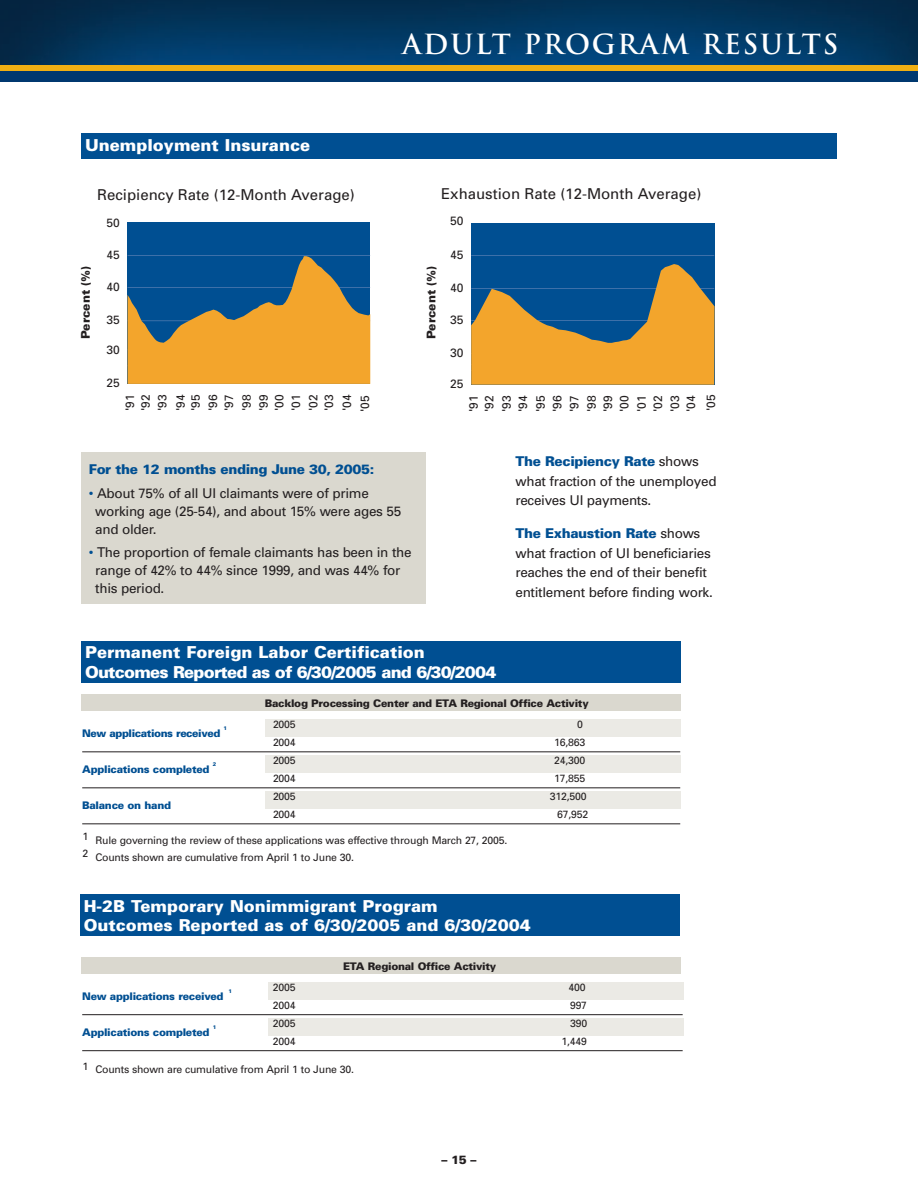
<style>
.page{position:relative;width:918px;height:1188px;background:#fff}
.page>*{position:absolute;margin:0;border:0;box-sizing:border-box;transform-origin:0 0}
.t1{font:700 27px "Trajan";letter-spacing:.065em;color:#fff}
.t2{font:900 16.5px/19.8px "Univers";color:#fff}
.t3{font:15px "Univers";color:#231f20}
.t4{font:13.5px/19.5px "Univers";letter-spacing:-.02em;color:#231f20}
.t5{font:900 13.5px "Univers";letter-spacing:-.025em;color:#004f92}
.t6{font:12.15px/16.4px "Univers";color:#231f20}
.t7{font:12px "Univers";color:#231f20}
.t8{font:900 12px "Univers";color:#231f20}
.t9{font:10.5px/17.4px "Univers";letter-spacing:-.02em;color:#231f20}
.t10{font:900 10.5px "Univers";letter-spacing:-.025em;color:#004f92}
.t11{font:900 10.5px "Univers";letter-spacing:-.025em;color:#231f20}
.t12{font:900 5.25px "Univers";color:#004f92}
.s1{color:#004f92}
.s2{font-weight:900;color:#004f92}
</style>
<div class="page">
<div style="left:471px;top:223px;width:243px;height:162px;background:#004f92"></div>
<hr style="left:471px;top:255px;width:243px;height:1px;background:#758fbe">
<div style="left:128px;top:222px;width:242px;height:162px;background:#004f92"></div>
<hr style="left:128px;top:255px;width:242px;height:1px;background:#758fbe">
<svg style="left:128px;top:256px;width:242px;height:128px"></svg>
<svg style="left:471px;top:264px;width:244px;height:121px"></svg>
<img style="left:0;top:0;width:918px;height:65px">
<div style="left:266px;top:719px;width:415px;height:17px;background:#ebeae5"></div>
<div style="left:266px;top:755px;width:415px;height:17px;background:#ebeae5"></div>
<div style="left:266px;top:791px;width:415px;height:17px;background:#ebeae5"></div>
<div style="left:269px;top:983px;width:415px;height:17px;background:#ebeae5"></div>
<div style="left:269px;top:1019px;width:415px;height:17px;background:#ebeae5"></div>
<div style="left:81px;top:694px;width:600px;height:17px;background:#dad8cf"></div>
<div style="left:81px;top:641px;width:600px;height:42px;background:#004f92"></div>
<hr style="left:82px;top:751px;width:598px;height:1px;background:#231f20">
<hr style="left:82px;top:787px;width:598px;height:1px;background:#231f20">
<hr style="left:82px;top:823px;width:598px;height:1px;background:#231f20">
<div style="left:80px;top:894px;width:599px;height:42px;background:#004f92"></div>
<div style="left:81px;top:957px;width:600px;height:16px;background:#dad8cf"></div>
<hr style="left:82px;top:1014px;width:601px;height:1px;background:#231f20">
<hr style="left:82px;top:1050px;width:601px;height:1px;background:#231f20">
<div style="left:81px;top:134px;width:756px;height:25px;background:#004f92"></div>
<div style="left:81px;top:453px;width:344px;height:151px;background:#dad8cf"></div>
<div style="left:0;top:69px;width:918px;height:13px;background:#00386f"></div>
<div style="left:0;top:65px;width:918px;height:5px;background:#f0af13"></div>
<h1 class="t1" style="left:403px;top:29px;width:437px">ADULT PROGRAM RESULTS</h1>
<p class="t2" style="left:85px;top:137px;width:227px">Unemployment Insurance</p>
<p class="t3" style="left:97px;top:189px;width:259px">Recipiency Rate (12-Month Average)</p>
<p class="t3" style="left:441px;top:188px;width:262px">Exhaustion Rate (12-Month Average)</p>
<p class="t7" style="left:107px;top:218px;width:15px">50</p>
<p class="t6" style="left:450px;top:213px;width:15px">50</p>
<p class="t7" style="left:107px;top:251px;width:15px">45</p>
<p class="t6" style="left:450px;top:248px;width:15px">45</p>
<p class="t8" style="left:81px;top:295px;width:31px;rotate:-90deg">t (%)</p>
<p class="t8" style="left:81px;top:339px;width:10px;rotate:-90deg">P</p>
<p class="t7" style="left:107px;top:282px;width:15px">40</p>
<p class="t7" style="left:107px;top:315px;width:15px">35</p>
<p class="t7" style="left:107px;top:345px;width:15px">30</p>
<p class="t7" style="left:107px;top:378px;width:15px">25</p>
<p class="t8" style="left:427px;top:295px;width:31px;rotate:-90deg">t (%)</p>
<p class="t8" style="left:427px;top:339px;width:10px;rotate:-90deg">P</p>
<p class="t6" style="left:450px;top:281px;width:15px">40</p>
<p class="t6" style="left:450px;top:312px;width:15px">35</p>
<p class="t6" style="left:450px;top:346px;width:15px">30</p>
<p class="t6" style="left:450px;top:376px;width:15px">25</p>
<p class="t7" style="left:176px;top:408px;width:15px;rotate:-90deg">94</p>
<p class="t7" style="left:309px;top:408px;width:15px;rotate:-90deg">02</p>
<p class="t7" style="left:343px;top:408px;width:15px;rotate:-90deg">04</p>
<p class="t7" style="left:209px;top:408px;width:15px;rotate:-90deg">96</p>
<p class="t7" style="left:259px;top:408px;width:15px;rotate:-90deg">99</p>
<p class="t7" style="left:242px;top:408px;width:15px;rotate:-90deg">98</p>
<p class="t7" style="left:292px;top:408px;width:15px;rotate:-90deg">01</p>
<p class="t7" style="left:126px;top:408px;width:15px;rotate:-90deg">91</p>
<p class="t7" style="left:158px;top:408px;width:15px;rotate:-90deg">93</p>
<p class="t7" style="left:191px;top:408px;width:15px;rotate:-90deg">95</p>
<p class="t7" style="left:275px;top:408px;width:15px;rotate:-90deg">00</p>
<p class="t7" style="left:325px;top:408px;width:15px;rotate:-90deg">03</p>
<p class="t7" style="left:141px;top:408px;width:15px;rotate:-90deg">92</p>
<p class="t7" style="left:224px;top:408px;width:15px;rotate:-90deg">97</p>
<p class="t7" style="left:361px;top:409px;width:15px;rotate:-90deg">05</p>
<p class="t7" style="left:706px;top:408px;width:15px;rotate:-90deg">05</p>
<p class="t6" style="left:516px;top:409px;width:15px;rotate:-90deg">94</p>
<p class="t6" style="left:567px;top:409px;width:15px;rotate:-90deg">97</p>
<p class="t6" style="left:584px;top:409px;width:15px;rotate:-90deg">98</p>
<p class="t6" style="left:635px;top:409px;width:15px;rotate:-90deg">01<br>02</p>
<p class="t6" style="left:684px;top:409px;width:15px;rotate:-90deg">04</p>
<p class="t6" style="left:550px;top:409px;width:15px;rotate:-90deg">96</p>
<p class="t6" style="left:601px;top:409px;width:15px;rotate:-90deg">99<br>00</p>
<p class="t6" style="left:482px;top:409px;width:15px;rotate:-90deg">92</p>
<p class="t6" style="left:534px;top:409px;width:15px;rotate:-90deg">95</p>
<p class="t6" style="left:467px;top:409px;width:15px;rotate:-90deg">91</p>
<p class="t6" style="left:499px;top:409px;width:15px;rotate:-90deg">93</p>
<p class="t6" style="left:668px;top:409px;width:15px;rotate:-90deg">03</p>
<p class="t5" style="left:89px;top:465px;width:287px">For the 12 months ending June 30, 2005:</p>
<p class="t4" style="left:95px;top:485px;width:307px;line-height:18px;text-indent:-6px"><span class="s1">•</span> About 75% of all UI claimants were of prime working age (25-54), and about 15% were ages 55 and older.</p>
<p class="t4" style="left:95px;top:545px;width:318px;line-height:18px;text-indent:-6px"><span class="s1">•</span> The proportion of female claimants has been in the range of 42% to 44% since 1999, and was 44% for this period.</p>
<p class="t2" style="left:85px;top:644px;width:413px">Permanent Foreign Labor Certification<br>Outcomes Reported as of 6/30/2005 and 6/30/2004</p>
<p class="t4" style="left:516px;top:453px;width:203px"><span class="s2">The Recipiency Rate</span> shows what fraction of the unemployed receives UI payments.</p>
<p class="t4" style="left:516px;top:525px;width:199px"><span class="s2">The Exhaustion Rate</span> shows what fraction of UI beneficiaries reaches the end of their benefit entitlement before finding work.</p>
<p class="t11" style="left:265px;top:700px;width:325px">Backlog Processing Center and ETA Regional Office Activity</p>
<p class="t12" style="left:223px;top:726px;width:5px">1</p>
<p class="t9" style="left:273px;top:717px;width:24px">2005</p>
<p class="t9" style="left:577px;top:717px;width:7px">0</p>
<p class="t9" style="left:273px;top:735px;width:24px">2004</p>
<p class="t9" style="left:554px;top:735px;width:32px">16,863</p>
<p class="t10" style="left:82px;top:730px;width:140px">New applications received</p>
<p class="t12" style="left:213px;top:762px;width:5px">2</p>
<p class="t9" style="left:273px;top:753px;width:24px">2005</p>
<p class="t9" style="left:554px;top:753px;width:32px">24,300</p>
<p class="t9" style="left:273px;top:771px;width:24px">2004</p>
<p class="t9" style="left:554px;top:771px;width:32px">17,855</p>
<p class="t10" style="left:82px;top:766px;width:129px">Applications completed</p>
<p class="t10" style="left:82px;top:802px;width:90px">Balance on hand</p>
<p class="t9" style="left:273px;top:789px;width:24px">2005</p>
<p class="t9" style="left:550px;top:789px;width:38px">312,500</p>
<p class="t9" style="left:273px;top:807px;width:24px">2004</p>
<p class="t9" style="left:557px;top:807px;width:32px">67,952</p>
<p class="t9" style="left:82px;top:832px;width:426px">1 Rule governing the review of these applications was effective through March 27, 2005.<br>2 Counts shown are cumulative from April 1 to June 30.</p>
<p class="t2" style="left:84px;top:897px;width:448px">H-2B Temporary Nonimmigrant Program<br>Outcomes Reported as of 6/30/2005 and 6/30/2004</p>
<p class="t11" style="left:343px;top:963px;width:155px">ETA Regional Office Activity</p>
<p class="t12" style="left:229px;top:989px;width:5px">1</p>
<p class="t9" style="left:273px;top:980px;width:24px">2005</p>
<p class="t9" style="left:569px;top:980px;width:19px">400</p>
<p class="t9" style="left:273px;top:998px;width:24px">2004</p>
<p class="t9" style="left:570px;top:998px;width:19px">997</p>
<p class="t10" style="left:82px;top:992px;width:143px">New applications received</p>
<p class="t12" style="left:213px;top:1025px;width:5px">1</p>
<p class="t9" style="left:273px;top:1016px;width:24px">2005</p>
<p class="t9" style="left:570px;top:1016px;width:19px">390</p>
<p class="t9" style="left:273px;top:1034px;width:24px">2004</p>
<p class="t9" style="left:562px;top:1034px;width:27px">1,449</p>
<p class="t10" style="left:82px;top:1028px;width:129px">Applications completed</p>
<p class="t9" style="left:82px;top:1062px;width:273px">1 Counts shown are cumulative from April 1 to June 30.</p>
<p class="t8" style="left:441px;top:1155px;width:37px">–15–</p>
</div>
